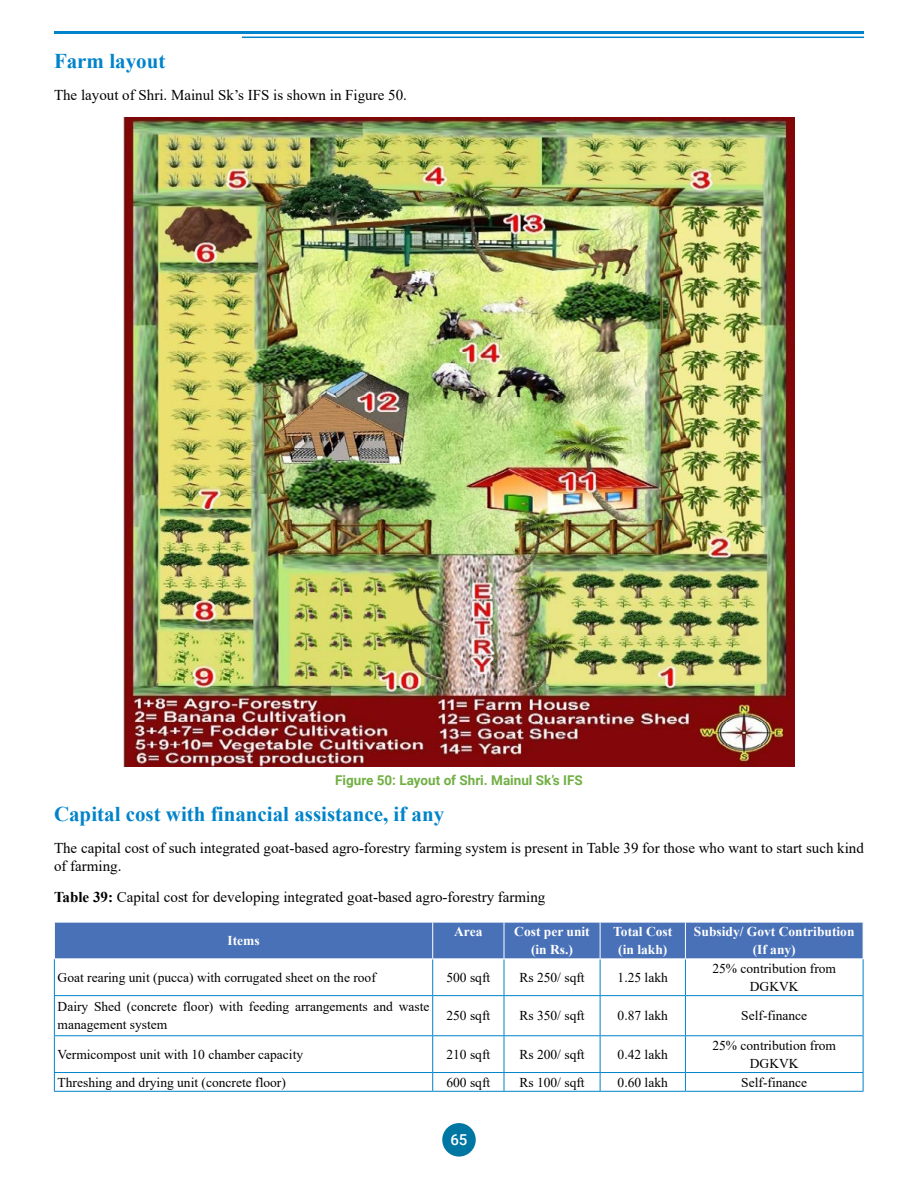
<style>
.page{position:relative;width:918px;height:1188px;background:#fff}
.page>*{position:absolute;margin:0;border:0;box-sizing:border-box;transform-origin:0 0}
.t1{font:700 21px "Times New Roman";color:#0083ca}
.t2{font:15px/18px "Times New Roman";color:#000}
.t3{font:500 15px "Roboto";color:#fff}
.t4{font:13.5px/18px "Times New Roman";color:#000;text-align:center}
.t5{font:700 13.5px/18px "Times New Roman";color:#fff;text-align:center}
.t6{font:700 13.5px "Roboto";color:#71af44}
.s1{font-weight:700}
</style>
<div class="page">
<hr style="left:54px;top:31px;width:810px;height:3px;background:#0083ca">
<hr style="left:242px;top:37px;width:622px;height:1px;background:#0083ca">
<div style="left:442px;top:1123px;width:34px;height:34px;background:#0076a3;border-radius:50%"></div>
<img style="left:124px;top:117px;width:670px;height:649px">
<div style="left:55px;top:923px;width:808px;height:35px;background:#4971b8"></div>
<hr style="left:432px;top:922px;width:1px;height:36px;background:#fff">
<hr style="left:504px;top:922px;width:1px;height:36px;background:#fff">
<hr style="left:600px;top:922px;width:1px;height:36px;background:#fff">
<hr style="left:685px;top:922px;width:1px;height:36px;background:#fff">
<hr style="left:432px;top:959px;width:1px;height:36px;background:#0083ca">
<hr style="left:504px;top:959px;width:1px;height:36px;background:#0083ca">
<hr style="left:600px;top:959px;width:1px;height:36px;background:#0083ca">
<hr style="left:685px;top:959px;width:1px;height:36px;background:#0083ca">
<hr style="left:54px;top:995px;width:379px;height:1px;background:#0083ca">
<hr style="left:433px;top:995px;width:71px;height:1px;background:#0083ca">
<hr style="left:432px;top:996px;width:1px;height:39px;background:#0083ca">
<hr style="left:504px;top:995px;width:96px;height:1px;background:#0083ca">
<hr style="left:504px;top:996px;width:1px;height:39px;background:#0083ca">
<hr style="left:600px;top:995px;width:85px;height:1px;background:#0083ca">
<hr style="left:600px;top:996px;width:1px;height:39px;background:#0083ca">
<hr style="left:685px;top:995px;width:178px;height:1px;background:#0083ca">
<hr style="left:685px;top:996px;width:1px;height:39px;background:#0083ca">
<hr style="left:54px;top:1035px;width:379px;height:1px;background:#0083ca">
<hr style="left:433px;top:1035px;width:71px;height:1px;background:#0083ca">
<hr style="left:432px;top:1036px;width:1px;height:36px;background:#0083ca">
<hr style="left:504px;top:1035px;width:96px;height:1px;background:#0083ca">
<hr style="left:504px;top:1036px;width:1px;height:36px;background:#0083ca">
<hr style="left:600px;top:1035px;width:85px;height:1px;background:#0083ca">
<hr style="left:600px;top:1036px;width:1px;height:36px;background:#0083ca">
<hr style="left:685px;top:1035px;width:178px;height:1px;background:#0083ca">
<hr style="left:685px;top:1036px;width:1px;height:36px;background:#0083ca">
<hr style="left:54px;top:1072px;width:379px;height:1px;background:#0083ca">
<hr style="left:433px;top:1072px;width:71px;height:1px;background:#0083ca">
<svg style="left:432px;top:1073px;width:1px;height:18px"></svg>
<hr style="left:504px;top:1072px;width:96px;height:1px;background:#0083ca">
<svg style="left:504px;top:1073px;width:1px;height:18px"></svg>
<hr style="left:600px;top:1072px;width:85px;height:1px;background:#0083ca">
<svg style="left:600px;top:1073px;width:1px;height:18px"></svg>
<hr style="left:685px;top:1072px;width:178px;height:1px;background:#0083ca">
<svg style="left:685px;top:1073px;width:1px;height:18px"></svg>
<hr style="left:54px;top:1091px;width:379px;height:1px;background:#0083ca">
<hr style="left:433px;top:1091px;width:71px;height:1px;background:#0083ca">
<hr style="left:504px;top:1091px;width:96px;height:1px;background:#0083ca">
<hr style="left:600px;top:1091px;width:85px;height:1px;background:#0083ca">
<hr style="left:685px;top:1091px;width:178px;height:1px;background:#0083ca">
<hr style="left:54px;top:959px;width:1px;height:36px;background:#0083ca">
<hr style="left:863px;top:959px;width:1px;height:36px;background:#0083ca">
<hr style="left:54px;top:996px;width:1px;height:39px;background:#0083ca">
<hr style="left:863px;top:996px;width:1px;height:39px;background:#0083ca">
<hr style="left:54px;top:1036px;width:1px;height:36px;background:#0083ca">
<hr style="left:863px;top:1036px;width:1px;height:36px;background:#0083ca">
<svg style="left:54px;top:1073px;width:1px;height:18px"></svg>
<svg style="left:863px;top:1073px;width:1px;height:18px"></svg>
<h1 class="t1" style="left:54px;top:46px;width:113px">Farm layout</h1>
<p class="t2" style="left:54px;top:85px;width:354px">The layout of Shri. Mainul Sk’s IFS is shown in Figure 50.</p>
<p class="t6" style="left:335px;top:771px;width:249px">Figure 50: Layout of Shri. Mainul Sk’s IFS</p>
<h1 class="t1" style="left:54px;top:799px;width:392px">Capital cost with financial assistance, if any</h1>
<p class="t2" style="left:54px;top:838px;width:811px">The capital cost of such integrated goat-based agro-forestry farming system is present in Table 39 for those who want to start such kind of farming.</p>
<p class="t2" style="left:54px;top:888px;width:493px"><span class="s1">Table 39:</span> Capital cost for developing integrated goat-based agro-forestry farming</p>
<p class="t5" style="left:227px;top:931px;width:34px">Items</p>
<p class="t5" style="left:454px;top:922px;width:30px">Area</p>
<p class="t5" style="left:514px;top:922px;width:77px">Cost per unit (in Rs.)</p>
<p class="t5" style="left:613px;top:922px;width:61px">Total Cost (in lakh)</p>
<p class="t5" style="left:694px;top:922px;width:162px">Subsidy/ Govt Contribution (If any)</p>
<p class="t4" style="left:58px;top:968px;width:320px">Goat rearing unit (pucca) with corrugated sheet on the roof</p>
<p class="t4" style="left:446px;top:968px;width:45px">500 sqft</p>
<p class="t4" style="left:519px;top:968px;width:67px">Rs 250/ sqft</p>
<p class="t4" style="left:618px;top:968px;width:52px">1.25 lakh</p>
<p class="t4" style="left:712px;top:959px;width:125px">25% contribution from<br>DGKVK</p>
<p class="t4" style="left:58px;top:997px;width:373px;text-align:left">Dairy Shed (concrete floor) with feeding arrangements and waste management system</p>
<p class="t4" style="left:446px;top:1006px;width:45px">250 sqft</p>
<p class="t4" style="left:519px;top:1006px;width:67px">Rs 350/ sqft</p>
<p class="t4" style="left:618px;top:1006px;width:52px">0.87 lakh</p>
<p class="t4" style="left:741px;top:1006px;width:67px">Self-finance</p>
<p class="t4" style="left:58px;top:1045px;width:247px">Vermicompost unit with 10 chamber capacity</p>
<p class="t4" style="left:446px;top:1045px;width:45px">210 sqft</p>
<p class="t4" style="left:519px;top:1045px;width:67px">Rs 200/ sqft</p>
<p class="t4" style="left:618px;top:1045px;width:52px">0.42 lakh</p>
<p class="t4" style="left:712px;top:1036px;width:125px">25% contribution from<br>DGKVK</p>
<p class="t4" style="left:58px;top:1073px;width:230px">Threshing and drying unit (concrete floor)</p>
<p class="t4" style="left:446px;top:1073px;width:45px">600 sqft</p>
<p class="t4" style="left:519px;top:1073px;width:67px">Rs 100/ sqft</p>
<p class="t4" style="left:618px;top:1073px;width:52px">0.60 lakh</p>
<p class="t4" style="left:741px;top:1073px;width:67px">Self-finance</p>
<p class="t3" style="left:450px;top:1129px;width:19px">65</p>
</div>
